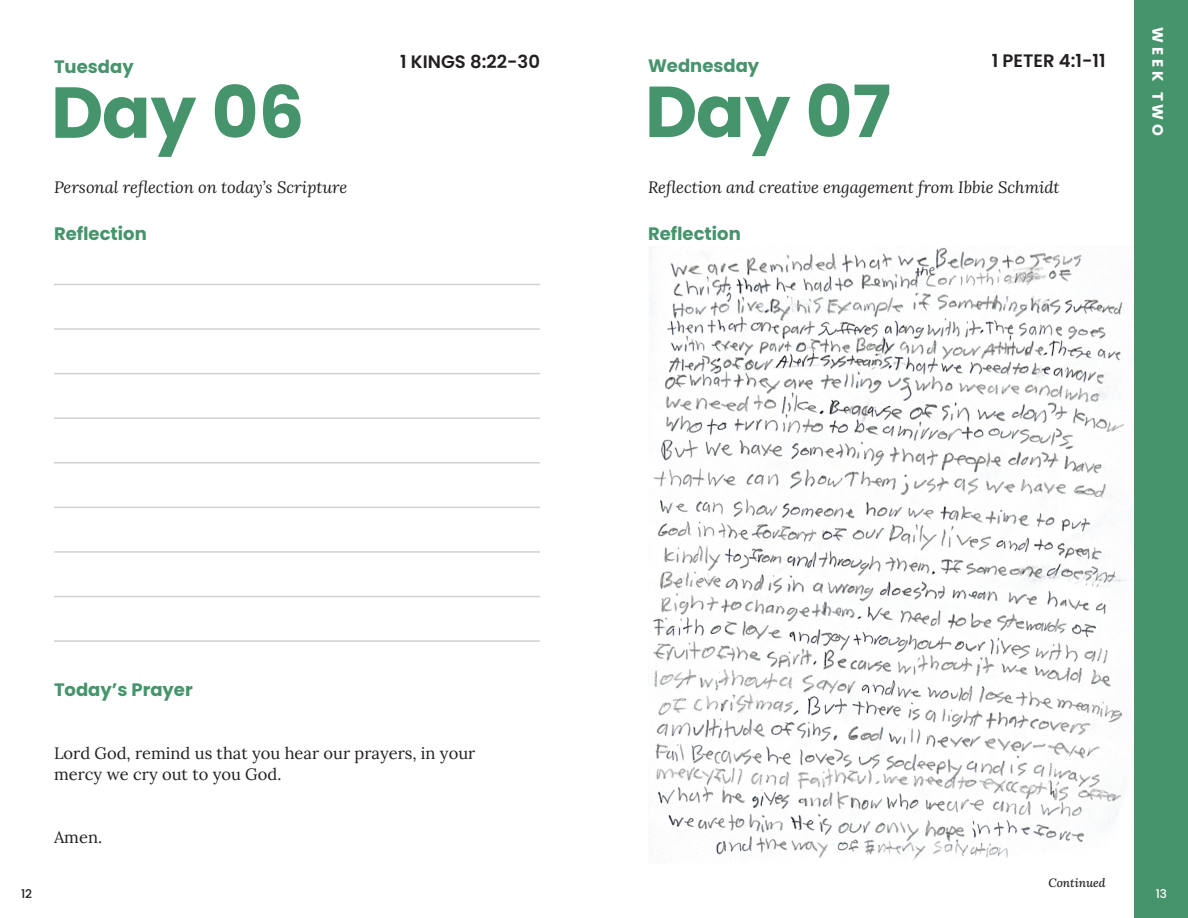
<style>
.page{position:relative;width:1188px;height:918px;background:#fff}
.page>*{position:absolute;margin:0;border:0;box-sizing:border-box;transform-origin:0 0}
.t1{font:700 72px "Poppins";color:#45946c}
.t2{font:700 18px "Poppins";color:#45946c}
.Scripture_Reference{font:600 18px "Poppins";color:#231f20}
.Attribution{font:italic 16.5px "Lora";color:#231f20}
.P1{font:16.5px/21px "Lora";color:#231f20}
.t3{font:700 15px "Poppins";color:#fff}
.Attribution-2{font:italic 12px "Lora";color:#231f20}
.t4{font:500 12px "Poppins";color:#231f20}
.t5{font:500 12px "Poppins";color:#fff}
</style>
<div class="page">
<hr style="left:54px;top:596px;width:486px;height:1px;background:#d1d2d4">
<hr style="left:54px;top:462px;width:486px;height:2px;background:#d1d2d4">
<hr style="left:54px;top:328px;width:486px;height:2px;background:#d1d2d4">
<hr style="left:54px;top:551px;width:486px;height:2px;background:#d1d2d4">
<hr style="left:54px;top:417px;width:486px;height:2px;background:#d1d2d4">
<hr style="left:54px;top:284px;width:486px;height:1px;background:#d1d2d4">
<hr style="left:54px;top:507px;width:486px;height:1px;background:#d1d2d4">
<hr style="left:54px;top:640px;width:486px;height:2px;background:#d1d2d4">
<hr style="left:54px;top:373px;width:486px;height:1px;background:#d1d2d4">
<div style="left:1134px;top:0;width:54px;height:918px;background:#45946c"></div>
<img style="left:649px;top:247px;width:485px;height:614px">
<h2 class="t2" style="left:54px;top:56px;width:81px">Tuesday</h2>
<h1 class="t1" style="left:51px;top:71px;width:255px">Day 06</h1>
<p class="Attribution" style="left:54px;top:176px;width:295px">Personal reflection on today’s Scripture</p>
<h2 class="t2" style="left:54px;top:224px;width:94px">Reflection</h2>
<p class="Scripture_Reference" style="left:400px;top:51px;width:141px">1 KINGS 8:22-30</p>
<h2 class="t2" style="left:648px;top:55px;width:113px">Wednesday</h2>
<p class="Scripture_Reference" style="left:992px;top:50px;width:115px">1 PETER 4:1-11</p>
<h1 class="t1" style="left:645px;top:70px;width:248px">Day 07</h1>
<p class="Attribution" style="left:648px;top:176px;width:413px">Reflection and creative engagement from Ibbie Schmidt</p>
<h2 class="t2" style="left:648px;top:223px;width:94px">Reflection</h2>
<p class="t3" style="left:1166px;top:27px;width:109px;rotate:90deg">Wee k Two</p>
<h2 class="t2" style="left:54px;top:680px;width:140px">Today’s Prayer</h2>
<p class="P1" style="left:54px;top:742px;width:423px">Lord God, remind us that you hear our prayers, in your mercy we cry out to you God.</p>
<p class="P1" style="left:54px;top:826px;width:50px">Amen.</p>
<p class="Attribution-2" style="left:1048px;top:874px;width:59px">Continued</p>
<p class="t4" style="left:21px;top:887px;width:13px">12</p>
<p class="t5" style="left:1156px;top:887px;width:13px">13</p>
</div>
